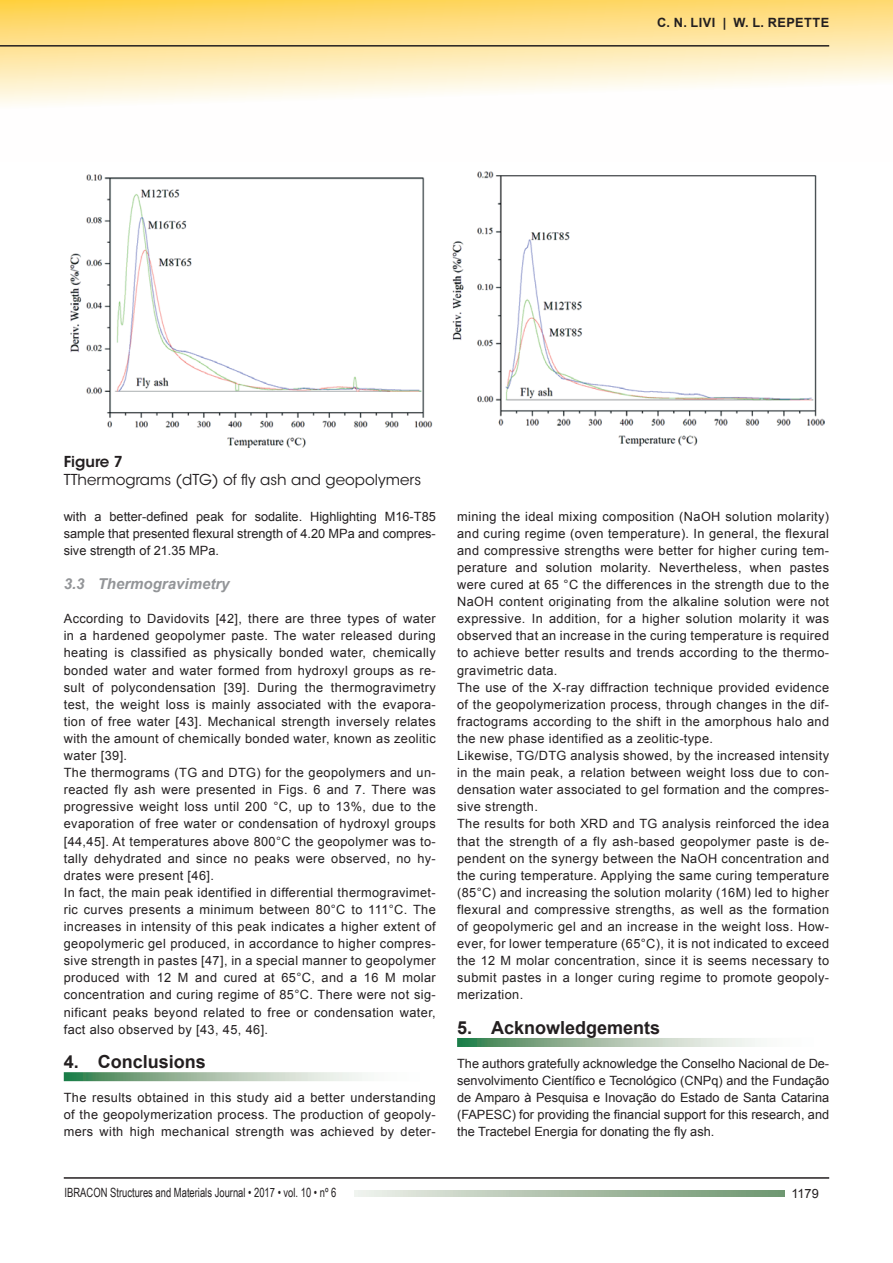
<style>
.page{position:relative;width:893px;height:1263px;background:#fff}
.page>*{position:absolute;margin:0;border:0;box-sizing:border-box;transform-origin:0 0}
.t1{font:700 18px "Arial";color:#231f20}
.t2{font:15px "ITC Avant Garde Std";color:#231f20}
.t3{font:italic 700 15px "Arial";color:#939598}
.t4{font:600 15px "ITC Avant Garde Std";color:#231f20}
.t5{font:12.75px/17.1px "Arial";letter-spacing:.03em;color:#231f20;text-align:justify}
.t6{font:12.75px "Arial Narrow";color:#231f20;scale:.9 1}
.t7{font:700 12.75px "Arial";letter-spacing:.035em;color:#231f20}
</style>
<div class="page">
<svg style="left:0;top:0;width:893px;height:105px"></svg>
<hr style="left:64px;top:1177px;width:765px;height:2px;background:#231f20">
<hr style="left:0;top:45px;width:829px;height:2px;background:#231f20">
<svg style="left:354px;top:1190px;width:431px;height:6px;background:#acc0aa"></svg>
<svg style="left:64px;top:1072px;width:299px;height:9px;background:#a3c0a8"></svg>
<svg style="left:457px;top:1038px;width:300px;height:9px;background:#a2bfa7"></svg>
<img style="left:70px;top:171px;width:755px;height:277px">
<p class="t7" style="left:657px;top:14px;width:174px">C. N. LIVI | W. L. REPETTE</p>
<p class="t4" style="left:64px;top:452px;width:61px">Figure 7</p>
<p class="t2" style="left:64px;top:470px;width:359px">TThermograms (dTG) of fly ash and geopolymers</p>
<p class="t5" style="left:64px;top:508px;width:374px">with a better-defined peak for sodalite. Highlighting M16-T85 sample that presented flexural strength of 4.20 MPa and compres&shy;sive strength of 21.35 MPa.</p>
<p class="t3" style="left:64px;top:574px;width:167px">3.3 Thermogravimetry</p>
<p class="t5" style="left:64px;top:610px;width:374px;text-align:left">According to Davidovits [42], there are three types of water in a hardened geopolymer paste. The water released during heating is classified as physically bonded water, chemically bonded water and water formed from hydroxyl groups as re&shy;sult of polycondensation [39]. During the thermogravimetry test, the weight loss is mainly associated with the evapora&shy;tion of free water [43]. Mechanical strength inversely relates with the amount of chemically bonded water, known as zeolitic water [39].<br>The thermograms (TG and DTG) for the geopolymers and un&shy;reacted fly ash were presented in Figs. 6 and 7. There was progressive weight loss until 200 °C, up to 13%, due to the evaporation of free water or condensation of hydroxyl groups [44,45]. At temperatures above 800°C the geopolymer was to&shy;tally dehydrated and since no peaks were observed, no hy&shy;drates were present [46].<br>In fact, the main peak identified in differential thermogravimet&shy;ric curves presents a minimum between 80°C to 111°C. The increases in intensity of this peak indicates a higher extent of geopolymeric gel produced, in accordance to higher compres&shy;sive strength in pastes [47], in a special manner to geopolymer produced with 12 M and cured at 65°C, and a 16 M molar concentration and curing regime of 85°C. There were not sig&shy;nificant peaks beyond related to free or condensation water, fact also observed by [43, 45, 46].</p>
<h1 class="t1" style="left:64px;top:1049px;width:144px">4. Conclusions</h1>
<p class="t5" style="left:64px;top:1089px;width:373px">The results obtained in this study aid a better understanding of the geopolymerization process. The production of geopoly&shy;mers with high mechanical strength was achieved by deter-</p>
<p class="t5" style="left:457px;top:508px;width:374px;text-align:left">mining the ideal mixing composition (NaOH solution molarity) and curing regime (oven temperature). In general, the flexural and compressive strengths were better for higher curing tem&shy;perature and solution molarity. Nevertheless, when pastes were cured at 65 °C the differences in the strength due to the NaOH content originating from the alkaline solution were not expressive. In addition, for a higher solution molarity it was observed that an increase in the curing temperature is required to achieve better results and trends according to the thermo&shy;gravimetric data.<br>The use of the X-ray diffraction technique provided evidence of the geopolymerization process, through changes in the dif&shy;fractograms according to the shift in the amorphous halo and the new phase identified as a zeolitic-type.<br>Likewise, TG/DTG analysis showed, by the increased intensity in the main peak, a relation between weight loss due to con&shy;densation water associated to gel formation and the compres&shy;sive strength.<br>The results for both XRD and TG analysis reinforced the idea that the strength of a fly ash-based geopolymer paste is de&shy;pendent on the synergy between the NaOH concentration and the curing temperature. Applying the same curing temperature (85°C) and increasing the solution molarity (16M) led to higher flexural and compressive strengths, as well as the formation of geopolymeric gel and an increase in the weight loss. How&shy;ever, for lower temperature (65°C), it is not indicated to exceed the 12 M molar concentration, since it is seems necessary to submit pastes in a longer curing regime to promote geopoly&shy;merization.</p>
<h1 class="t1" style="left:457px;top:1015px;width:205px">5. Acknowledgements</h1>
<p class="t5" style="left:457px;top:1055px;width:374px">The authors gratefully acknowledge the Conselho Nacional de De&shy;senvolvimento Científico e Tecnológico (CNPq) and the Fundação de Amparo à Pesquisa e Inovação do Estado de Santa Catarina (FAPESC) for providing the financial support for this research, and the Tractebel Energia for donating the fly ash.</p>
<p class="t6" style="left:65px;top:1183px;width:303px">IBRACON Structures and Materials Journal • 2017 • vol. 10 • nº 6</p>
<p class="t5" style="left:791px;top:1185px;width:29px">1179</p>
</div>
